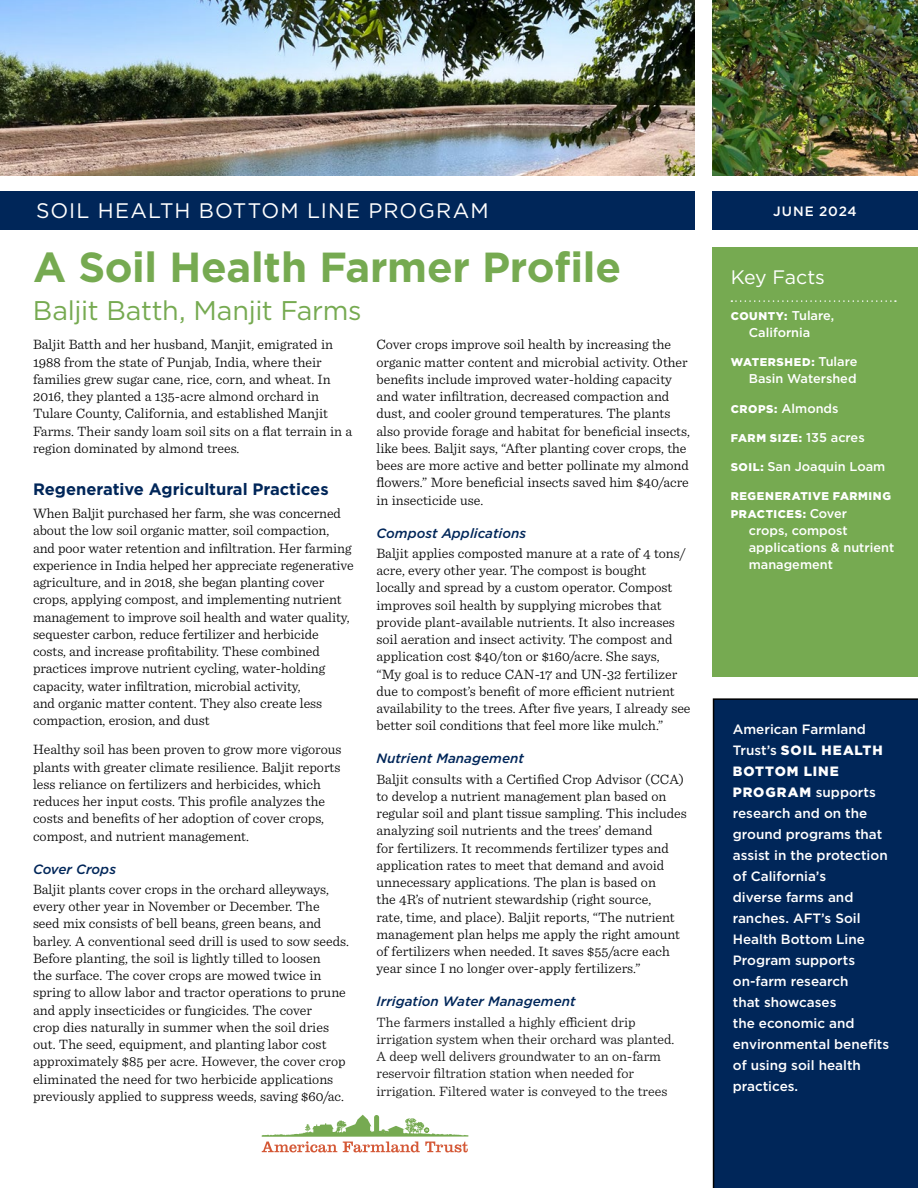
<style>
.page{position:relative;width:918px;height:1188px;background:#fff}
.page>*{position:absolute;margin:0;border:0;box-sizing:border-box;transform-origin:0 0}
.t1{font:700 42px "Gotham";letter-spacing:-.01em;color:#76aa51}
.t2{font:27px "Gotham";letter-spacing:-.01em;color:#76aa51}
.t3{font:21px "Gotham";letter-spacing:.05em;color:#fff}
.t4{font:19.5px "Gotham";letter-spacing:-.015em;color:#fff}
.t5{font:700 16.5px "Gotham";color:#002659}
.t6{font:300 14.25px/17.2px "Sentinel";color:#000}
.t7{font:300 14.25px/17.2px "Sentinel";color:#0d0d0d}
.t8{font:500 13.5px/21px "Gotham";color:#fff}
.t9{font:italic 500 13.5px "Gotham";color:#002659}
.t10{font:500 13.5px "Gotham";letter-spacing:.07em;color:#fff}
.t11{font:500 12.75px/17.2px "Gotham";color:#fff}
.t12{font:900 11.25px/17.2px "Gotham";letter-spacing:.055em;color:#fff}
.s1{font-weight:500;font-size:12.75px}
.s2{font-weight:900;font-size:11.25px}
.s3{font-weight:900}
</style>
<div class="page">
<img style="left:0;top:0;width:695px;height:176px">
<div style="left:712px;top:247px;width:206px;height:430px;background:#76aa51"></div>
<div style="left:712px;top:191px;width:206px;height:39px;background:#002659"></div>
<svg style="left:731px;top:300px;width:165px;height:2px"></svg>
<svg style="left:262px;top:1115px;width:206px;height:37px"></svg>
<div style="left:713px;top:698px;width:205px;height:490px;background:#002659"></div>
<div style="left:0;top:191px;width:695px;height:39px;background:#002659"></div>
<img style="left:713px;top:0;width:205px;height:176px">
<h3 class="t3" style="left:36px;top:198px;width:454px">SOIL HEALTH BOTTOM LINE PROGRAM</h3>
<h1 class="t1" style="left:33px;top:239px;width:590px">A Soil Health Farmer Profile</h1>
<h2 class="t2" style="left:33px;top:293px;width:330px">Baljit Batth, Manjit Farms</h2>
<p class="t6" style="left:33px;top:335px;width:321px">Baljit Batth and her husband, Manjit, emigrated in 1988 from the state of Punjab, India, where their families grew sugar cane, rice, corn, and wheat. In 2016, they planted a 135-acre almond orchard in Tulare County, California, and established Manjit Farms. Their sandy loam soil sits on a flat terrain in a region dominated by almond trees.</p>
<p class="t5" style="left:33px;top:478px;width:297px">Regenerative Agricultural Practices</p>
<p class="t6" style="left:33px;top:504px;width:322px">When Baljit purchased her farm, she was concerned about the low soil organic matter, soil compaction, and poor water retention and infiltration. Her farming experience in India helped her appreciate regenerative agriculture, and in 2018, she began planting cover crops, applying compost, and implementing nutrient management to improve soil health and water quality, sequester carbon, reduce fertilizer and herbicide costs, and increase profitability. These combined practices improve nutrient cycling, water-holding capacity, water infiltration, microbial activity,<br>and organic matter content. They also create less compaction, erosion, and dust</p>
<p class="t6" style="left:33px;top:740px;width:310px">Healthy soil has been proven to grow more vigorous plants with greater climate resilience. Baljit reports less reliance on fertilizers and herbicides, which reduces her input costs. This profile analyzes the costs and benefits of her adoption of cover crops, compost, and nutrient management.</p>
<p class="t9" style="left:33px;top:860px;width:85px">Cover Crops</p>
<p class="t6" style="left:33px;top:880px;width:318px">Baljit plants cover crops in the orchard alleyways, every other year in November or December. The seed mix consists of bell beans, green beans, and barley. A conventional seed drill is used to sow seeds.<br>Before planting, the soil is lightly tilled to loosen<br>the surface. The cover crops are mowed twice in spring to allow labor and tractor operations to prune and apply insecticides or fungicides. The cover<br>crop dies naturally in summer when the soil dries out. The seed, equipment, and planting labor cost approximately $85 per acre. However, the cover crop eliminated the need for two herbicide applications previously applied to suppress weeds, saving $60/ac.</p>
<p class="t6" style="left:376px;top:335px;width:315px">Cover crops improve soil health by increasing the organic matter content and microbial activity. Other benefits include improved water-holding capacity and water infiltration, decreased compaction and dust, and cooler ground temperatures. The plants also provide forage and habitat for beneficial insects, like bees. Baljit says, “After planting cover crops, the bees are more active and better pollinate my almond flowers.” More beneficial insects saved him $40/acre in insecticide use.</p>
<p class="t9" style="left:376px;top:524px;width:151px">Compost Applications</p>
<p class="t6" style="left:376px;top:544px;width:316px">Baljit applies composted manure at a rate of 4 tons/ acre, every other year. The compost is bought<br>locally and spread by a custom operator. Compost improves soil health by supplying microbes that provide plant-available nutrients. It also increases soil aeration and insect activity. The compost and application cost $40/ton or $160/acre. She says,<br>“My goal is to reduce CAN-17 and UN-32 fertilizer due to compost’s benefit of more efficient nutrient availability to the trees. After five years, I already see better soil conditions that feel more like mulch.”</p>
<p class="t9" style="left:376px;top:750px;width:149px">Nutrient Management</p>
<p class="t6" style="left:376px;top:769px;width:312px">Baljit consults with a Certified Crop Advisor (CCA) to develop a nutrient management plan based on regular soil and plant tissue sampling. This includes analyzing soil nutrients and the trees’ demand<br>for fertilizers. It recommends fertilizer types and application rates to meet that demand and avoid unnecessary applications. The plan is based on<br>the 4R’s of nutrient stewardship (right source,<br>rate, time, and place). Baljit reports, “The nutrient management plan helps me apply the right amount of fertilizers when needed. It saves $55/acre each year since I no longer over-apply fertilizers.”</p>
<p class="t9" style="left:376px;top:993px;width:201px">Irrigation Water Management</p>
<p class="t7" style="left:376px;top:1012px;width:299px">The farmers installed a highly efficient drip irrigation system when their orchard was planted.<br>A deep well delivers groundwater to an on-farm reservoir filtration station when needed for irrigation. Filtered water is conveyed to the trees</p>
<p class="t10" style="left:773px;top:202px;width:85px">JUNE 2024</p>
<h3 class="t4" style="left:731px;top:265px;width:96px">Key Facts</h3>
<p class="t12" style="left:731px;top:307px;width:105px">COUNTY: <span class="s1">Tulare,</span></p>
<p class="t11" style="left:749px;top:324px;width:63px">California</p>
<p class="t12" style="left:731px;top:353px;width:128px">WATERSHED: <span class="s1">Tulare</span></p>
<p class="t11" style="left:749px;top:370px;width:109px">Basin Watershed</p>
<p class="t11" style="left:731px;top:399px;width:109px"><span class="s2">CROPS:</span> Almonds</p>
<p class="t12" style="left:731px;top:429px;width:135px">FARM SIZE: <span class="s1">135 acres</span></p>
<p class="t11" style="left:731px;top:458px;width:156px"><span class="s2">SOIL:</span> San Joaquin Loam</p>
<p class="t12" style="left:731px;top:488px;width:162px">REGENERATIVE FARMING<br>PRACTICES: <span class="s1">Cover</span></p>
<p class="t11" style="left:749px;top:522px;width:147px">crops, compost applications &amp; nutrient management</p>
<p class="t8" style="left:733px;top:719px;width:158px">American Farmland<br>Trust’s <span class="s3">SOIL HEALTH<br>BOTTOM LINE<br>PROGRAM</span> supports research and on the ground programs that assist in the protection of California’s<br>diverse farms and ranches. AFT’s Soil<br>Health Bottom Line<br>Program supports on-farm research<br>that showcases<br>the economic and environmental benefits of using soil health practices.</p>
</div>
